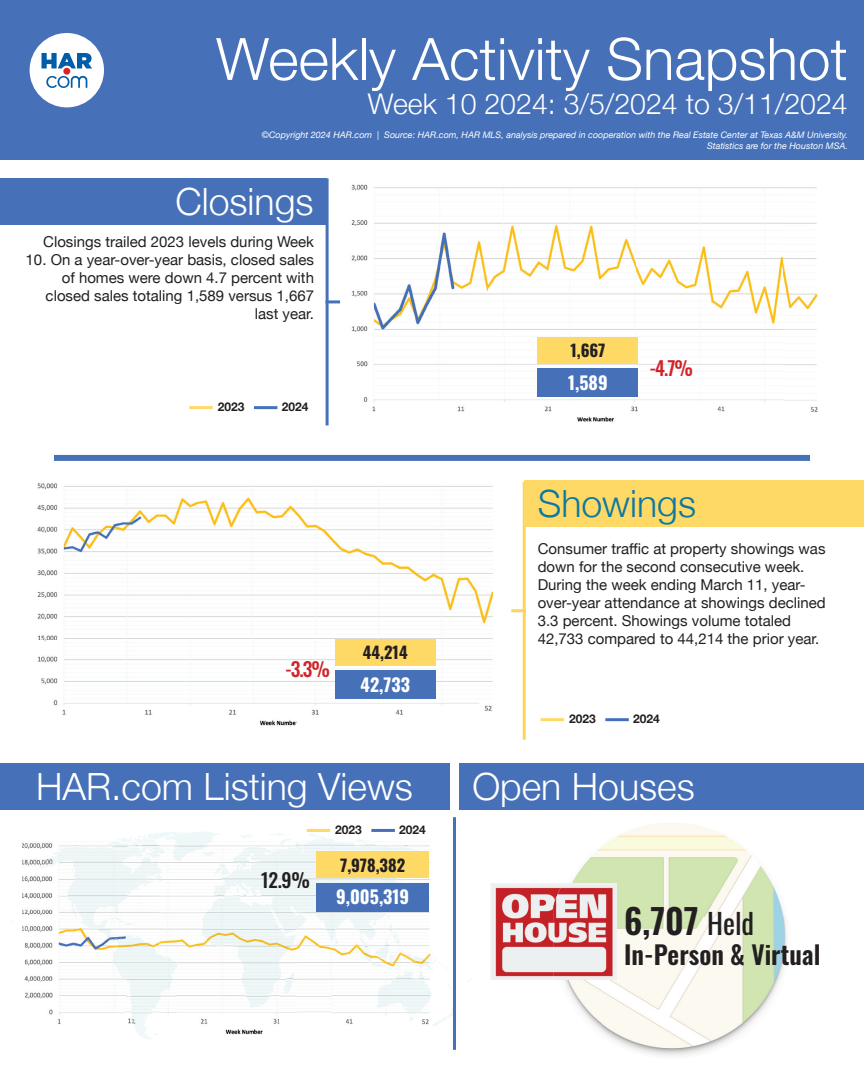
<style>
.page{position:relative;width:864px;height:1080px;background:#fff}
.page>*{position:absolute;margin:0;border:0;box-sizing:border-box;transform-origin:0 0}
.t1{font:300 58.5px "Helvetica Neue";color:#fff}
.t2{font:300 37.5px "Helvetica Neue";color:#fff}
.t3{font:300 37.5px "Helvetica Neue";color:#0c78a2}
.t4{font:600 34.5px "Oswald";color:#231f20}
.t5{font:300 28.5px "Helvetica Neue";color:#fff}
.t6{font:600 25.5px "Oswald";color:#231f20}
.t7{font:500 19.5px "Oswald";color:#d1232a}
.t8{font:500 19.5px "Oswald";color:#231f20}
.t9{font:700 18px "Oswald";color:#fff}
.t10{font:700 16.5px "Oswald";color:#231f20}
.t11{font:15px/18px "Helvetica Neue";color:#231f20}
.t12{font:700 12px "Helvetica Neue";color:#231f20}
.t13{font:italic 9px/10.8px "Helvetica Neue";color:#fff;text-align:right}
.s1{font-weight:400;font-size:28.5px}
</style>
<div class="page">
<img style="left:37px;top:483px;width:457px;height:243px">
<img style="left:351px;top:184px;width:467px;height:238px">
<img style="left:274px;top:917px;width:22px;height:42px">
<img style="left:25px;top:980px;width:100px;height:44px">
<img style="left:143px;top:1006px;width:13px;height:34px">
<img style="left:93px;top:911px;width:19px;height:18px">
<img style="left:369px;top:911px;width:18px;height:29px">
<img style="left:260px;top:980px;width:17px;height:26px">
<img style="left:159px;top:1012px;width:18px;height:2px">
<img style="left:280px;top:1012px;width:17px;height:1px">
<img style="left:106px;top:906px;width:2px;height:30px">
<img style="left:126px;top:938px;width:10px;height:88px">
<svg style="left:43px;top:856px;width:9px;height:11px"></svg>
<img style="left:110px;top:917px;width:2px;height:6px">
<img style="left:107px;top:843px;width:5px;height:6px">
<img style="left:284px;top:973px;width:11px;height:20px">
<svg style="left:335px;top:938px;width:3px;height:6px"></svg>
<img style="left:357px;top:945px;width:16px;height:18px">
<svg style="left:358px;top:949px;width:17px;height:10px"></svg>
<img style="left:414px;top:954px;width:15px;height:14px">
<svg style="left:428px;top:956px;width:23px;height:33px"></svg>
<img style="left:376px;top:945px;width:8px;height:15px">
<svg style="left:395px;top:878px;width:19px;height:5px"></svg>
<img style="left:400px;top:972px;width:21px;height:9px">
<svg style="left:384px;top:914px;width:30px;height:62px"></svg>
<svg style="left:409px;top:1017px;width:5px;height:4px"></svg>
<svg style="left:433px;top:1008px;width:20px;height:18px"></svg>
<svg style="left:354px;top:840px;width:16px;height:3px"></svg>
<svg style="left:269px;top:833px;width:67px;height:16px"></svg>
<svg style="left:112px;top:832px;width:147px;height:106px"></svg>
<img style="left:572px;top:823px;width:213px;height:94px">
<img style="left:602px;top:917px;width:71px;height:139px">
<img style="left:564px;top:980px;width:38px;height:52px">
<hr style="left:523px;top:482px;width:3px;height:258px;background:#fdd45c">
<hr style="left:511px;top:609px;width:15px;height:3px;background:#fdd45c">
<div style="left:524px;top:480px;width:340px;height:47px;background:#fed966"></div>
<div style="left:335px;top:639px;width:101px;height:27px;background:#fed966"></div>
<div style="left:335px;top:671px;width:101px;height:28px;background:#4671b8"></div>
<hr style="left:326px;top:178px;width:3px;height:247px;background:#4671b8">
<hr style="left:326px;top:300px;width:14px;height:3px;background:#4671b8">
<div style="left:0;top:178px;width:327px;height:47px;background:#4671b8"></div>
<div style="left:538px;top:337px;width:100px;height:26px;background:#fed966"></div>
<div style="left:538px;top:368px;width:100px;height:28px;background:#4671b8"></div>
<div style="left:0;top:763px;width:449px;height:47px;background:#4671b8"></div>
<div style="left:459px;top:763px;width:405px;height:47px;background:#4671b8"></div>
<div style="left:316px;top:851px;width:113px;height:27px;background:#fed966"></div>
<div style="left:316px;top:883px;width:113px;height:28px;background:#4671b8"></div>
<div style="left:54px;top:455px;width:756px;height:6px;background:#4671b8"></div>
<div style="left:0;top:0;width:864px;height:160px;background:#4671b8"></div>
<div style="left:30px;top:33px;width:74px;height:74px;background:#fff;border-radius:50%"></div>
<div style="left:63px;top:68px;width:7px;height:7px;background:#df2127;border-radius:50%"></div>
<svg style="left:46px;top:76px;width:41px;height:12px"></svg>
<svg style="left:42px;top:53px;width:50px;height:15px"></svg>
<hr style="left:453px;top:817px;width:3px;height:233px;background:#4671b8">
<img style="left:491px;top:883px;width:62px;height:97px">
<img style="left:553px;top:883px;width:64px;height:97px">
<hr style="left:189px;top:406px;width:24px;height:3px;background:#fed966">
<hr style="left:254px;top:406px;width:23px;height:3px;background:#4671b8">
<hr style="left:541px;top:718px;width:23px;height:3px;background:#fed966">
<hr style="left:605px;top:718px;width:24px;height:3px;background:#4671b8">
<hr style="left:307px;top:829px;width:23px;height:3px;background:#fed966">
<hr style="left:371px;top:829px;width:24px;height:3px;background:#4671b8">
<h1 class="t1" style="left:216px;top:12px;width:633px">Weekly Activity Snapshot</h1>
<h3 class="t5" style="left:368px;top:81px;width:482px">Week 10 2024: 3/5/2024 to 3/11/2024</h3>
<p class="t13" style="left:262px;top:130px;width:588px">©Copyright 2024 HAR.com | Source: HAR.com, HAR MLS, analysis prepared in cooperation with the Real Estate Center at Texas A&amp;M University.<br>Statistics are for the Houston MSA.</p>
<h2 class="t2" style="left:175px;top:172px;width:140px">Closings</h2>
<p class="t11" style="left:43px;top:234px;width:272px">Closings trailed 2023 levels during Week</p>
<p class="t11" style="left:26px;top:252px;width:290px;text-align:right">10. On a year-over-year basis, closed sales of homes were down 4.7 percent with closed sales totaling 1,589 versus 1,667 last year.</p>
<p class="t12" style="left:218px;top:398px;width:28px">2023</p>
<p class="t12" style="left:282px;top:398px;width:28px">2024</p>
<h3 class="t7" style="left:285px;top:659px;width:47px">-3.3%</h3>
<p class="t10" style="left:363px;top:644px;width:46px">44,214</p>
<p class="t9" style="left:361px;top:675px;width:51px">42,733</p>
<p class="t10" style="left:570px;top:341px;width:37px">1,667</p>
<p class="t9" style="left:568px;top:373px;width:41px">1,589</p>
<h3 class="t7" style="left:649px;top:358px;width:45px">-4.7%</h3>
<h2 class="t3" style="left:538px;top:473px;width:160px">Showings</h2>
<p class="t11" style="left:538px;top:541px;width:290px">Consumer traffic at property showings was down for the second consecutive week.<br>During the week ending March 11, year&shy;over-year attendance at showings declined 3.3 percent. Showings volume totaled 42,733 compared to 44,214 the prior year.</p>
<p class="t12" style="left:569px;top:710px;width:28px">2023</p>
<p class="t12" style="left:633px;top:710px;width:28px">2024</p>
<h2 class="t2" style="left:36px;top:757px;width:378px">HAR.com Listing Views</h2>
<h2 class="t2" style="left:472px;top:757px;width:224px">Open Houses</h2>
<h3 class="t8" style="left:261px;top:870px;width:50px">12.9%</h3>
<p class="t12" style="left:335px;top:820px;width:28px">2023</p>
<p class="t12" style="left:399px;top:820px;width:28px">2024</p>
<p class="t10" style="left:340px;top:856px;width:67px">7,978,382</p>
<p class="t9" style="left:336px;top:888px;width:75px">9,005,319</p>
<h3 class="t4" style="left:624px;top:903px;width:131px">6,707 <span class="s1">Held</span></h3>
<h3 class="t6" style="left:624px;top:942px;width:198px">In-Person &amp; Virtual</h3>
</div>
